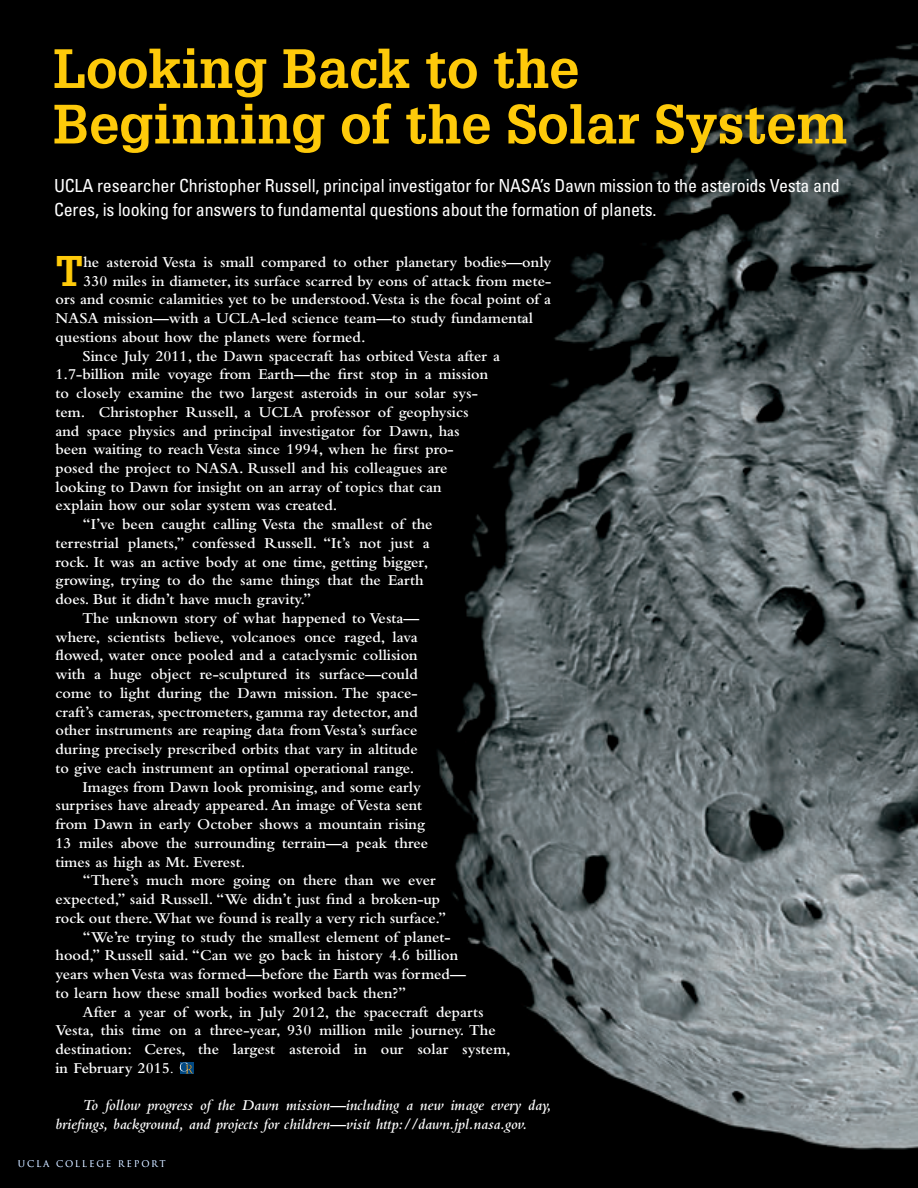
<style>
.page{position:relative;width:918px;height:1188px;background:#fff}
.page>*{position:absolute;margin:0;border:0;box-sizing:border-box;transform-origin:0 0}
.t1{font:700 54px/55.5px "Glypha";color:#feca0a}
.t2{font:700 42px "Glypha";color:#feca0a}
.t3{font:condensed 18px/24px "Univers";letter-spacing:-.01em;color:#fff}
.t4{font:600 15.75px "Bembo";color:#fff}
.t5{font:italic 600 15.75px/18.8px "Bembo MT Std";color:#fff}
.t6{font:9px "Trajan";letter-spacing:.2em;color:#fff}
.s1{font-family:"Bembo MT Std";font-weight:400}
</style>
<div class="page">
<img style="left:0;top:0;width:918px;height:1188px">
<svg style="left:180px;top:1062px;width:13px;height:12px"></svg>
<h1 class="t1" style="left:53px;top:39px;width:796px">Looking Back to the<br>Beginning of the Solar System</h1>
<p class="t3" style="left:54px;top:173px;width:787px">UCLA researcher Christopher Russell, principal investigator for NASA’s Dawn mission to the asteroids Vesta and<br>Ceres, is looking for answers to fundamental questions about the formation of planets.</p>
<h2 class="t2" style="left:56px;top:244px;width:29px">T</h2>
<p class="t4" style="left:83px;top:253px;width:469px">he asteroid Vesta is small compared to other planetary bodies—only</p>
<p class="t4" style="left:83px;top:272px;width:469px">330 miles in diameter, its surface scarred by eons of attack from mete-</p>
<p class="t4" style="left:55px;top:291px;width:497px">ors and cosmic calamities yet to be understood. Vesta is the focal point of a</p>
<p class="t4" style="left:55px;top:309px;width:479px">NASA mission—with a UCLA-led science team—to study fundamental</p>
<p class="t4" style="left:55px;top:328px;width:312px">questions about how the planets were formed.</p>
<p class="t4" style="left:82px;top:347px;width:419px">Since July 2011, the Dawn spacecraft has orbited Vesta after a</p>
<p class="t4" style="left:55px;top:366px;width:434px">1.7-billion mile voyage from Earth—the first stop in a mission</p>
<p class="t4" style="left:55px;top:384px;width:424px">to closely examine the two largest asteroids in our solar sys-</p>
<p class="t4" style="left:55px;top:403px;width:415px">tem. Christopher Russell, a UCLA professor of geophysics</p>
<p class="t4" style="left:55px;top:422px;width:406px">and space physics and principal investigator for Dawn, has</p>
<p class="t4" style="left:55px;top:441px;width:400px">been waiting to reach Vesta since 1994, when he first pro-</p>
<p class="t4" style="left:55px;top:459px;width:394px">posed the project to NASA. Russell and his colleagues are</p>
<p class="t4" style="left:55px;top:478px;width:388px">looking to Dawn for insight on an array of topics that can</p>
<p class="t4" style="left:55px;top:497px;width:284px">explain how our solar system was created.</p>
<p class="t4" style="left:82px;top:516px;width:352px">“I’ve been caught calling Vesta the smallest of the</p>
<p class="t4" style="left:55px;top:534px;width:376px">terrestrial planets,” confessed Russell. “It’s not just a</p>
<p class="t4" style="left:55px;top:553px;width:374px">rock. It was an active body at one time, getting bigger,</p>
<p class="t4" style="left:55px;top:572px;width:370px">growing, trying to do the same things that the Earth</p>
<p class="t4" style="left:55px;top:591px;width:257px">does. But it didn’t have much gravity.”</p>
<p class="t4" style="left:82px;top:609px;width:338px">The unknown story of what happened to Vesta—</p>
<p class="t4" style="left:55px;top:628px;width:364px">where, scientists believe, volcanoes once raged, lava</p>
<p class="t4" style="left:55px;top:647px;width:364px">flowed, water once pooled and a cataclysmic collision</p>
<p class="t4" style="left:55px;top:665px;width:364px">with a huge object re-sculptured its surface—could</p>
<p class="t4" style="left:55px;top:684px;width:364px">come to light during the Dawn mission. The space-</p>
<p class="t4" style="left:55px;top:703px;width:364px">craft’s cameras, spectrometers, gamma ray detector, and</p>
<p class="t4" style="left:55px;top:722px;width:364px">other instruments are reaping data from Vesta’s surface</p>
<p class="t4" style="left:55px;top:740px;width:364px">during precisely prescribed orbits that vary in altitude</p>
<p class="t4" style="left:55px;top:759px;width:360px">to give each instrument an optimal operational range.</p>
<p class="t4" style="left:82px;top:778px;width:340px">Images from Dawn look promising, and some early</p>
<p class="t4" style="left:55px;top:797px;width:368px">surprises have already appeared. An image of Vesta sent</p>
<p class="t4" style="left:55px;top:815px;width:371px">from Dawn in early October shows a mountain rising</p>
<p class="t4" style="left:55px;top:834px;width:374px">13 miles above the surrounding terrain—a peak three</p>
<p class="t4" style="left:55px;top:853px;width:191px">times as high as Mt. Everest.</p>
<p class="t4" style="left:82px;top:872px;width:355px">“There’s much more going on there than we ever</p>
<p class="t4" style="left:55px;top:890px;width:386px">expected,” said Russell. “We didn’t just find a broken-up</p>
<p class="t4" style="left:55px;top:909px;width:392px">rock out there. What we found is really a very rich surface.”</p>
<p class="t4" style="left:82px;top:928px;width:370px">“We’re trying to study the smallest element of planet-</p>
<p class="t4" style="left:55px;top:947px;width:404px">hood,” Russell said. “Can we go back in history 4.6 billion</p>
<p class="t4" style="left:55px;top:965px;width:412px">years when Vesta was formed—before the Earth was formed—</p>
<p class="t4" style="left:55px;top:984px;width:353px">to learn how these small bodies worked back then?”</p>
<p class="t4" style="left:82px;top:1003px;width:403px">After a year of work, in July 2012, the spacecraft departs</p>
<p class="t4" style="left:55px;top:1022px;width:442px">Vesta, this time on a three-year, 930 million mile journey. The</p>
<p class="t4" style="left:55px;top:1040px;width:457px">destination: Ceres, the largest asteroid in our solar system,</p>
<p class="t4" style="left:55px;top:1059px;width:120px">in February 2015<span class="s1">.</span></p>
<p class="t5" style="left:55px;top:1096px;width:497px;text-indent:27px">To follow progress of the Dawn mission—including a new image every day, briefings, background, and projects for children—visit http://dawn.jpl.nasa.gov.</p>
<p class="t6" style="left:18px;top:1159px;width:149px">UCLA COLLEGE REPORT</p>
</div>
